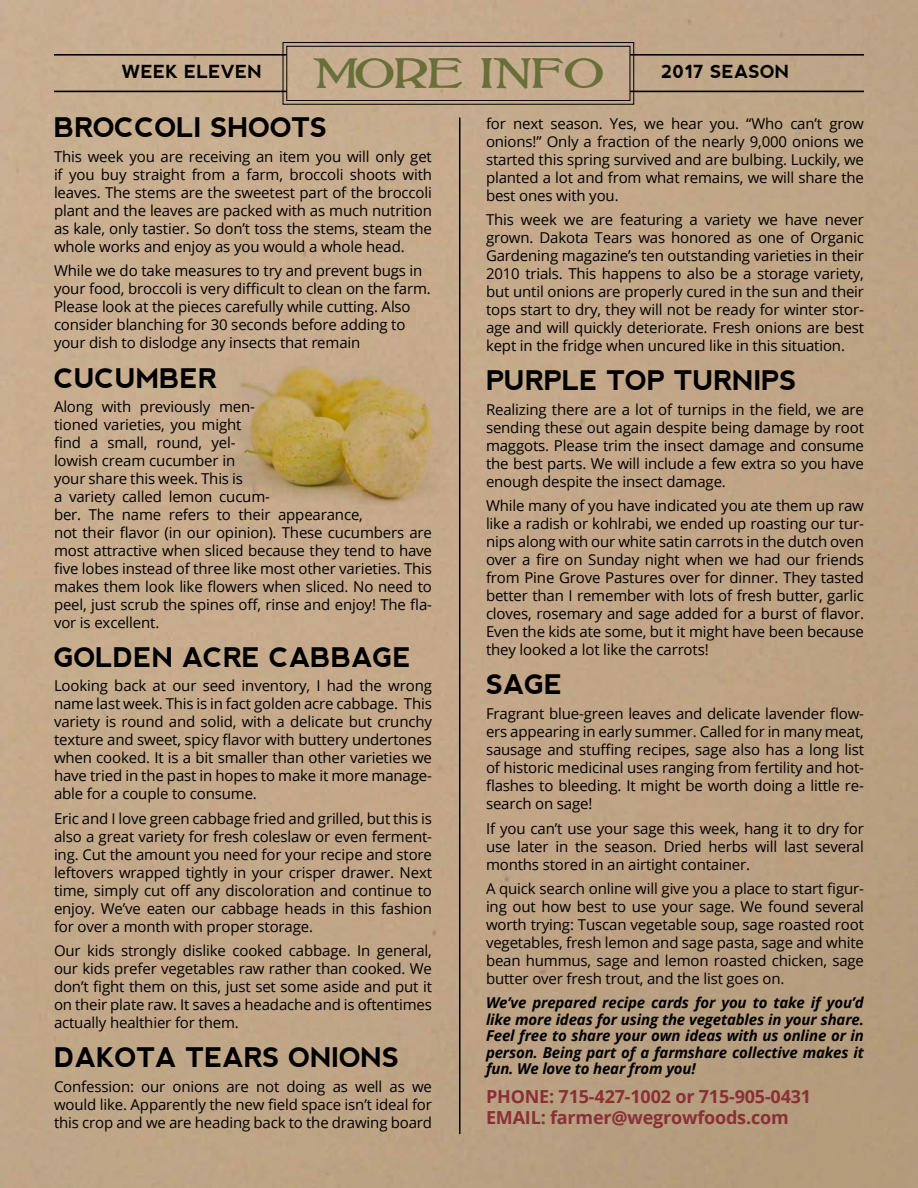
<style>
.page{position:relative;width:918px;height:1188px;background:#fff}
.page>*{position:absolute;margin:0;border:0;box-sizing:border-box;transform-origin:0 0}
.t1{font:36px "Bolton";color:#686f39;scale:1.23 1}
.t2{font:700 27px "nevis";letter-spacing:-.01em;color:#000}
.t3{font:700 18px/21.6px "Open Sans";letter-spacing:-.01em;color:#8a3035}
.t4{font:700 18px "nevis";color:#000}
.t5{font:15px/18px "Open Sans";letter-spacing:-.01em;color:#000;text-align:justify}
.t6{font:italic 700 15px/16.5px "Open Sans";letter-spacing:-.01em;color:#000;text-align:justify}
</style>
<div class="page">
<img style="left:0;top:0;width:918px;height:1188px">
<hr style="left:54px;top:54px;width:810px;height:2px;background:#000">
<hr style="left:54px;top:91px;width:810px;height:1px;background:#000">
<svg style="left:282px;top:42px;width:352px;height:63px;background:#b89f85"></svg>
<img style="left:204px;top:342px;width:245px;height:172px">
<hr style="left:459px;top:118px;width:1px;height:1016px;background:#000">
<h1 class="t1" style="left:313px;top:55px;width:238px">MORE INFO</h1>
<p class="t4" style="left:661px;top:61px;width:127px">2017 SEASON</p>
<h2 class="t2" style="left:54px;top:112px;width:256px">BROCCOLI SHOOTS</h2>
<p class="t5" style="left:54px;top:147px;width:380px">This week you are receiving an item you will only get if you buy straight from a farm, broccoli shoots with leaves. The stems are the sweetest part of the broccoli plant and the leaves are packed with as much nutrition as kale, only tastier. So don’t toss the stems, steam the whole works and enjoy as you would a whole head.</p>
<p class="t5" style="left:54px;top:262px;width:378px;text-align:left">While we do take measures to try and prevent bugs in your food, broccoli is very difficult to clean on the farm.<br>Please look at the pieces carefully while cutting. Also consider blanching for 30 seconds before adding to your dish to dislodge any insects that remain</p>
<h2 class="t2" style="left:54px;top:362px;width:164px">CUCUMBER</h2>
<p class="t5" style="left:54px;top:397px;width:380px;text-align:left">Along with previously men-<br>tioned varieties, you might<br>find a small, round, yel-<br>lowish cream cucumber in<br>your share this week. This is<br>a variety called lemon cucum-<br>ber. The name refers to their appearance,<br>not their flavor (in our opinion). These cucumbers are most attractive when sliced because they tend to have five lobes instead of three like most other varieties. This makes them look like flowers when sliced. No need to peel, just scrub the spines off, rinse and enjoy! The fla&shy;vor is excellent.</p>
<h2 class="t2" style="left:54px;top:642px;width:359px">GOLDEN ACRE CABBAGE</h2>
<p class="t5" style="left:54px;top:677px;width:380px">Looking back at our seed inventory, I had the wrong name last week. This is in fact golden acre cabbage. This variety is round and solid, with a delicate but crunchy texture and sweet, spicy flavor with buttery undertones when cooked. It is a bit smaller than other varieties we have tried in the past in hopes to make it more manage&shy;able for a couple to consume.</p>
<p class="t5" style="left:54px;top:809px;width:380px">Eric and I love green cabbage fried and grilled, but this is also a great variety for fresh coleslaw or even ferment&shy;ing. Cut the amount you need for your recipe and store leftovers wrapped tightly in your crisper drawer. Next time, simply cut off any discoloration and continue to enjoy. We’ve eaten our cabbage heads in this fashion for over a month with proper storage.</p>
<p class="t5" style="left:54px;top:942px;width:380px">Our kids strongly dislike cooked cabbage. In general, our kids prefer vegetables raw rather than cooked. We don’t fight them on this, just set some aside and put it on their plate raw. It saves a headache and is oftentimes actually healthier for them.</p>
<h2 class="t2" style="left:54px;top:1042px;width:152px">DAKOTA TEAR</h2>
<h2 class="t2" style="left:263px;top:1042px;width:138px">S ONIONS</h2>
<p class="t5" style="left:54px;top:1077px;width:380px">Confession: our onions are not doing as well as we would like. Apparently the new field space isn’t ideal for this crop and we are heading back to the drawing board</p>
<p class="t4" style="left:122px;top:61px;width:127px">WEEK ELEVEN</p>
<p class="t5" style="left:486px;top:114px;width:380px">for next season. Yes, we hear you. “Who can’t grow onions!” Only a fraction of the nearly 9,000 onions we started this spring survived and are bulbing. Luckily, we planted a lot and from what remains, we will share the best ones with you.</p>
<p class="t5" style="left:486px;top:211px;width:380px">This week we are featuring a variety we have never grown. Dakota Tears was honored as one of Organic Gardening magazine’s ten outstanding varieties in their 2010 trials. This happens to also be a storage variety, but until onions are properly cured in the sun and their tops start to dry, they will not be ready for winter stor&shy;age and will quickly deteriorate. Fresh onions are best kept in the fridge when uncured like in this situation.</p>
<h2 class="t2" style="left:486px;top:365px;width:310px">PURPLE TOP TURNIPS</h2>
<p class="t5" style="left:486px;top:400px;width:379px">Realizing there are a lot of turnips in the field, we are sending these out again despite being damage by root maggots. Please trim the insect damage and consume the best parts. We will include a few extra so you have enough despite the insect damage.</p>
<p class="t5" style="left:486px;top:496px;width:380px">While many of you have indicated you ate them up raw like a radish or kohlrabi, we ended up roasting our tur&shy;nips along with our white satin carrots in the dutch oven over a fire on Sunday night when we had our friends from Pine Grove Pastures over for dinner. They tasted better than I remember with lots of fresh butter, garlic cloves, rosemary and sage added for a burst of flavor.<br>Even the kids ate some, but it might have been because they looked a lot like the carrots!</p>
<h2 class="t2" style="left:486px;top:669px;width:37px">SAGE</h2>
<p class="t5" style="left:486px;top:704px;width:380px">Fragrant blue-green leaves and delicate lavender flow&shy;ers appearing in early summer. Called for in many meat, sausage and stuffing recipes, sage also has a long list of historic medicinal uses ranging from fertility and hot&shy;flashes to bleeding. It might be worth doing a little re&shy;search on sage!</p>
<p class="t5" style="left:486px;top:819px;width:379px">If you can’t use your sage this week, hang it to dry for use later in the season. Dried herbs will last several months stored in an airtight container.</p>
<p class="t5" style="left:486px;top:880px;width:380px">A quick search online will give you a place to start figur&shy;ing out how best to use your sage. We found several worth trying: Tuscan vegetable soup, sage roasted root vegetables, fresh lemon and sage pasta, sage and white bean hummus, sage and lemon roasted chicken, sage butter over fresh trout, and the list goes on.</p>
<p class="t6" style="left:486px;top:994px;width:379px">We’ve prepared recipe cards for you to take if you’d like more ideas for using the vegetables in your share.<br>Feel free to share your own ideas with us online or in person. Being part of a farmshare collective makes it fun. We love to hear from you!</p>
<p class="t3" style="left:486px;top:1085px;width:327px">PHONE: 715-427-1002 or 715-905-0431<br>EMAIL: farmer@wegrowfoods.com</p>
</div>
